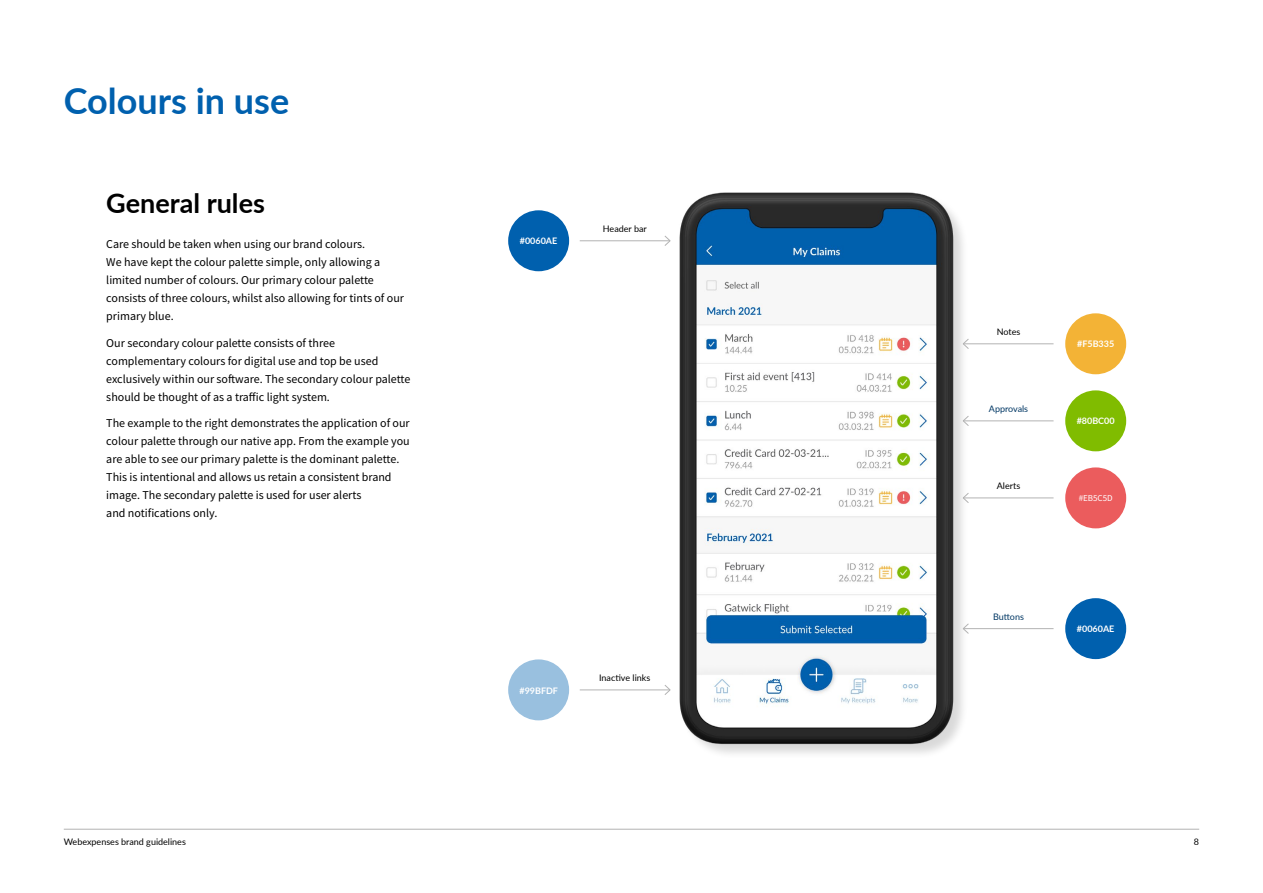
<style>
.page{position:relative;width:1263px;height:893px;background:#fff}
.page>*{position:absolute;margin:0;border:0;box-sizing:border-box;transform-origin:0 0}
.t1{font:700 36px "Lato";color:#0060ae}
.t2{font:700 27px "Lato";color:#000}
.t3{font:12px/18px "Source Sans Pro";color:#000}
.t4{font:9px "Lato";color:#000}
.t5{font:700 9px "Lato";color:#fff}
.t6{font:9px "Lato";color:#003764}
.t7{font:9px "Source Sans Pro";color:#fff}
</style>
<div class="page">
<hr style="left:64px;top:829px;width:1135px;height:1px;background:#b3b3b3">
<img style="left:679px;top:192px;width:284px;height:562px">
<div style="left:508px;top:210px;width:61px;height:61px;background:#0060ae;border-radius:30px"></div>
<div style="left:508px;top:659px;width:61px;height:61px;background:#99c0df;border-radius:30px"></div>
<div style="left:1065px;top:598px;width:61px;height:61px;background:#0060ae;border-radius:30px"></div>
<hr style="left:580px;top:240px;width:90px;height:1px;background:#b3b3b3">
<svg style="left:664px;top:235px;width:7px;height:11px"></svg>
<hr style="left:963px;top:628px;width:90px;height:1px;background:#b3b3b3">
<svg style="left:962px;top:623px;width:7px;height:11px"></svg>
<hr style="left:580px;top:689px;width:90px;height:1px;background:#b3b3b3">
<svg style="left:664px;top:685px;width:7px;height:10px"></svg>
<div style="left:1065px;top:467px;width:61px;height:61px;background:#eb5c5d;border-radius:30px"></div>
<hr style="left:963px;top:498px;width:90px;height:1px;background:#b3b3b3">
<svg style="left:962px;top:492px;width:7px;height:12px"></svg>
<div style="left:1065px;top:390px;width:61px;height:61px;background:#80bc00;border-radius:30px"></div>
<hr style="left:963px;top:420px;width:90px;height:1px;background:#b3b3b3">
<svg style="left:962px;top:415px;width:7px;height:12px"></svg>
<div style="left:1065px;top:313px;width:61px;height:61px;background:#f3b336;border-radius:30px"></div>
<hr style="left:963px;top:343px;width:90px;height:1px;background:#b3b3b3">
<svg style="left:962px;top:338px;width:7px;height:12px"></svg>
<h1 class="t1" style="left:64px;top:74px;width:227px">Colours in use</h1>
<h2 class="t2" style="left:106px;top:183px;width:160px">General rules</h2>
<p class="t3" style="left:106px;top:235px;width:299px">Care should be taken when using our brand colours.<br>We have kept the colour palette simple, only allowing a limited number of colours. Our primary colour palette consists of three colours, whilst also allowing for tints of our primary blue.</p>
<p class="t3" style="left:106px;top:334px;width:306px">Our secondary colour palette consists of three complementary colours for digital use and top be used exclusively within our software. The secondary colour palette should be thought of as a traffic light system.</p>
<p class="t3" style="left:106px;top:414px;width:305px">The example to the right demonstrates the application of our colour palette through our native app. From the example you are able to see our primary palette is the dominant palette.<br>This is intentional and allows us retain a consistent brand image. The secondary palette is used for user alerts<br>and notifications only.</p>
<p class="t5" style="left:520px;top:234px;width:39px">#0060AE</p>
<p class="t4" style="left:603px;top:223px;width:45px">Header bar</p>
<p class="t5" style="left:519px;top:684px;width:40px">#99BFDF</p>
<p class="t4" style="left:599px;top:672px;width:53px">Inactive links</p>
<p class="t4" style="left:997px;top:326px;width:25px">Notes</p>
<p class="t6" style="left:989px;top:403px;width:41px">Approvals</p>
<p class="t4" style="left:997px;top:480px;width:25px">Alerts</p>
<p class="t6" style="left:993px;top:610px;width:32px">Buttons</p>
<p class="t5" style="left:1077px;top:338px;width:39px">#F5B335</p>
<p class="t5" style="left:1077px;top:415px;width:39px">#80BC00</p>
<p class="t7" style="left:1079px;top:493px;width:36px">#EB5C5D</p>
<p class="t5" style="left:1077px;top:622px;width:39px">#0060AE</p>
<p class="t4" style="left:64px;top:836px;width:124px">Webexpenses brand guidelines</p>
<p class="t4" style="left:1194px;top:836px;width:7px">8</p>
</div>
